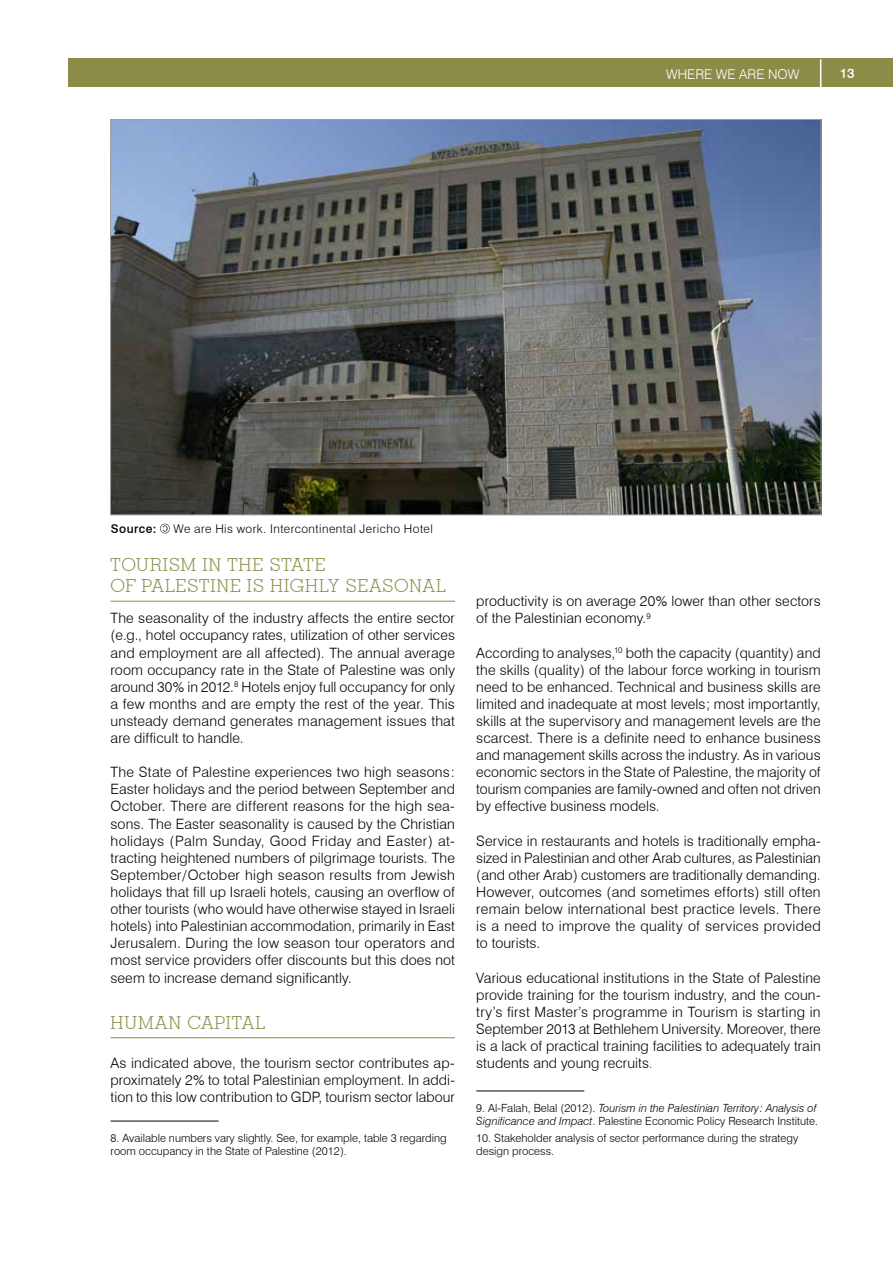
<style>
.page{position:relative;width:893px;height:1263px;background:#fff}
.page>*{position:absolute;margin:0;border:0;box-sizing:border-box;transform-origin:0 0}
.Title_2_-_cyan{font:300 18px/21px "Geometric Slab 703 BT";letter-spacing:.04em;color:#8c8c49}
.Title_2_-_cyan-2{font:300 18px "Geometric Slab 703 BT";letter-spacing:.06em;color:#8c8c49}
.Body_text{font:300 14.25px/17.1px "Swiss 721 BT";letter-spacing:.005em;color:#000;text-align:justify}
.t1{font:300 13.5px "Swiss 721 BT";color:#fff}
.t2{font:500 13.5px "Swiss 721 BT";color:#fff}
.pie_de_foto{font:300 12px "Swiss 721 BT";letter-spacing:.04em;color:#000}
.pie_de_foto-2{font:500 12px "Swiss 721 BT";letter-spacing:.04em;color:#000}
.footnote_text{font:300 11.25px/13.5px "Swiss 721 BT";color:#000}
.s1{color:#f00}
.s2{font-style:italic}
</style>
<div class="page">
<img style="left:112px;top:121px;width:707px;height:392px">
<div style="left:68px;top:58px;width:825px;height:29px;background:#8c8c49"></div>
<svg style="left:820px;top:59px;width:1px;height:28px"></svg>
<hr style="left:111px;top:601px;width:344px;height:1px;background:#8c8c49">
<hr style="left:111px;top:1037px;width:344px;height:1px;background:#8c8c49">
<hr style="left:111px;top:1121px;width:108px;height:1px;background:#000">
<hr style="left:476px;top:1090px;width:108px;height:1px;background:#000">
<svg style="left:160px;top:524px;width:10px;height:9px"></svg>
<p class="t1" style="left:666px;top:66px;width:135px">WHERE WE ARE NOW</p>
<p class="t2" style="left:840px;top:65px;width:17px">13</p>
<p class="pie_de_foto-2" style="left:111px;top:522px;width:47px">Source:</p>
<p class="pie_de_foto" style="left:174px;top:522px;width:261px">We are His work. Intercontinental Jericho Hotel</p>
<p class="Title_2_-_cyan" style="left:111px;top:554px;width:336px">TOURISM IN THE STATE<br>OF PALESTINE IS HIGHLY SEASONAL</p>
<p class="Body_text" style="left:111px;top:610px;width:346px">The seasonality of the industry affects the entire sector (e.g., hotel occupancy rates, utilization of other services and employment are all affected). The annual average room occupancy rate in the State of Palestine was only around 30% in 2012.<sup>8</sup> Hotels enjoy full occupancy for only a few months and are empty the rest of the year. This unsteady demand generates management issues that are difficult to handle.</p>
<p class="Body_text" style="left:111px;top:763px;width:346px">The State of Palestine experiences two high seasons:<br>Easter holidays and the period between September and October. There are different reasons for the high sea&shy;sons. The Easter seasonality is caused by the Christian holidays (Palm Sunday, Good Friday and Easter) at&shy;tracting heightened numbers of pilgrimage tourists. The September/October high season results from Jewish holidays that fill up Israeli hotels, causing an overflow of other tourists (who would have otherwise stayed in Israeli hotels) into Palestinian accommodation, primarily in East Jerusalem. During the low season tour operators and most service providers offer discounts but this does not seem to increase demand significantly.</p>
<p class="Title_2_-_cyan-2" style="left:111px;top:1012px;width:156px">HUMAN CAPITAL</p>
<p class="Body_text" style="left:111px;top:1054px;width:346px">As indicated above, the tourism sector contributes ap&shy;proximately 2% to total Palestinian employment. In addi&shy;tion to this low contribution to GDP, tourism sector labour</p>
<p class="footnote_text" style="left:111px;top:1131px;width:338px">8. Available numbers vary slightly. See, for example, table 3 regarding room occupancy in the State of Palestine (2012).</p>
<p class="Body_text" style="left:476px;top:592px;width:346px">productivity is on average 20% lower than other sectors of the Palestinian economy.<sup>9</sup></p>
<p class="Body_text" style="left:476px;top:644px;width:346px">According to analyses,<sup>10</sup> both the capacity (quantity) and the skills (quality) of the labour force working in tourism need to be enhanced. Technical and business skills are limited and inadequate at most levels; most importantly, skills at the supervisory and management levels are the scarcest. There is a definite need to enhance business and management skills across the industry. As in various economic sectors in the State of Palestine, the majority of tourism companies are family-owned and often not driven by effective business models.</p>
<p class="Body_text" style="left:476px;top:832px;width:346px">Service in restaurants and hotels is traditionally empha&shy;sized in Palestinian and other Arab cultures, as Palestinian (and other Arab) customers are traditionally demanding.<br>However, outcomes (and sometimes efforts) still often remain below international best practice levels. There is a need to improve the quality of services provided to tourists.</p>
<p class="Body_text" style="left:476px;top:969px;width:346px">Various educational institutions in the State of Palestine provide training for the tourism industry, and the coun&shy;try’s first Master’s programme in Tourism is starting in September 2013 at Bethlehem University. Moreover, there is a lack of practical training facilities to adequately train students and young recruits<span class="s1">.</span></p>
<p class="footnote_text" style="left:476px;top:1101px;width:343px">9. Al-Falah, Belal (2012). <span class="s2">Tourism in the Palestinian Territory: Analysis of<br>Significance and Impact</span>. Palestine Economic Policy Research Institute.</p>
<p class="footnote_text" style="left:476px;top:1131px;width:324px">10. Stakeholder analysis of sector performance during the strategy design process.</p>
</div>
